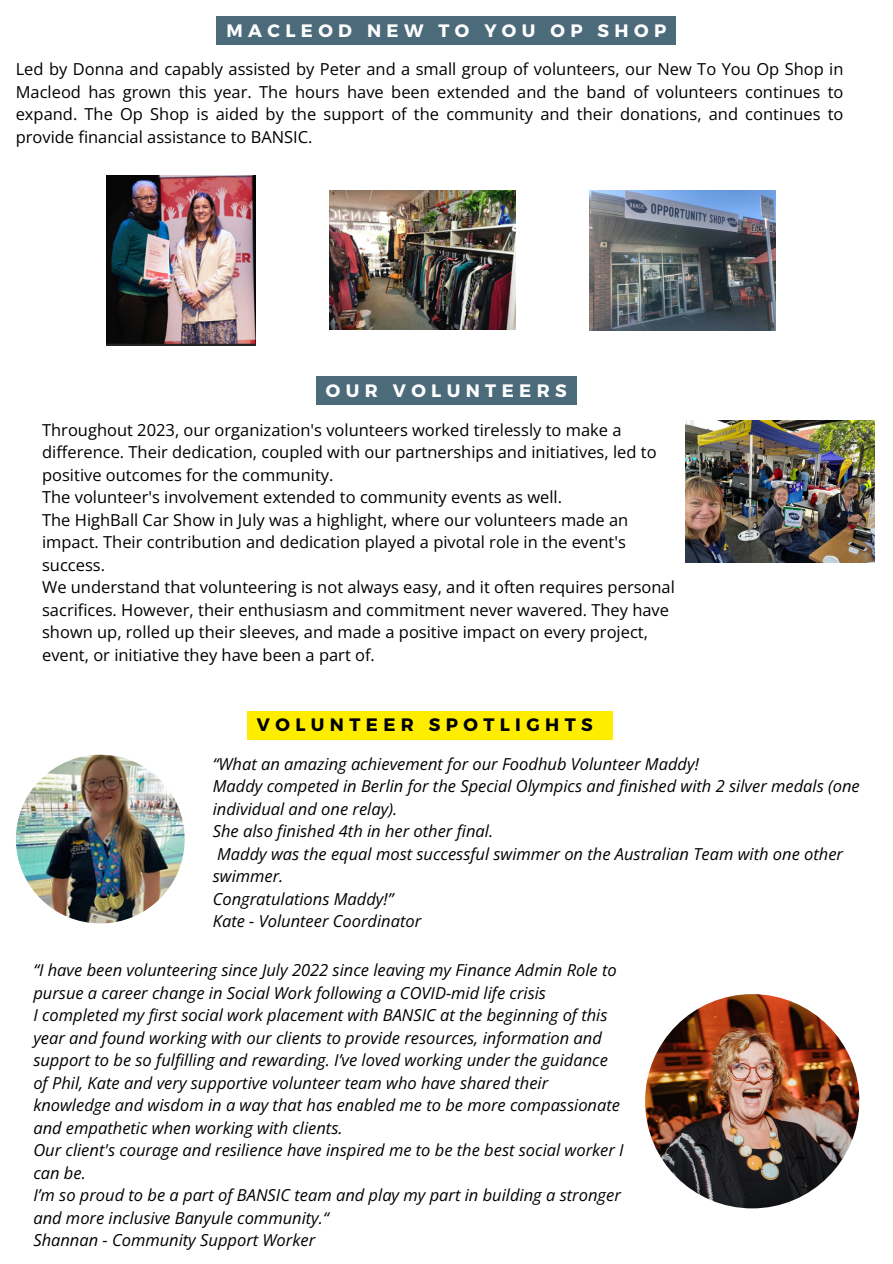
<style>
.page{position:relative;width:893px;height:1264px;background:#fff}
.page>*{position:absolute;margin:0;border:0;box-sizing:border-box;transform-origin:0 0}
.t1{font:700 18px "Montserrat";letter-spacing:.3em;color:#fff}
.t2{font:700 18px "Montserrat";letter-spacing:.3em;color:#000}
.t3{font:italic 16.5px/22.5px "Open Sans";color:#000001}
.t4{font:16.5px/22.5px "Open Sans";color:#000}
</style>
<div class="page">
<img style="left:16px;top:754px;width:169px;height:169px;border-radius:50%">
<img style="left:645px;top:994px;width:214px;height:214px;border-radius:50%">
<div style="left:247px;top:711px;width:365px;height:28px;background:#ffed00"></div>
<img style="left:685px;top:420px;width:188px;height:142px">
<div style="left:316px;top:376px;width:260px;height:29px;background:#4b6a7a"></div>
<div style="left:216px;top:16px;width:460px;height:29px;background:#4b6a7a"></div>
<img style="left:107px;top:175px;width:148px;height:170px">
<img style="left:329px;top:190px;width:186px;height:140px">
<img style="left:589px;top:191px;width:186px;height:139px">
<p class="t1" style="left:226px;top:18px;width:441px">MACLEOD NEW TO YOU OP SHOP</p>
<p class="t4" style="left:16px;top:58px;width:829px;text-align:justify">Led by Donna and capably assisted by Peter and a small group of volunteers, our New To You Op Shop in Macleod has grown this year. The hours have been extended and the band of volunteers continues to expand. The Op Shop is aided by the support of the community and their donations, and continues to provide financial assistance to BANSIC.</p>
<p class="t1" style="left:326px;top:379px;width:242px">OUR VOLUNTEERS</p>
<p class="t4" style="left:42px;top:418px;width:616px">Throughout 2023, our organization's volunteers worked tirelessly to make a difference. Their dedication, coupled with our partnerships and initiatives, led to positive outcomes for the community.</p>
<p class="t4" style="left:42px;top:485px;width:521px">The volunteer's involvement extended to community events as well.</p>
<p class="t4" style="left:42px;top:508px;width:587px">The HighBall Car Show in July was a highlight, where our volunteers made an impact. Their contribution and dedication played a pivotal role in the event's success.</p>
<p class="t4" style="left:42px;top:575px;width:634px">We understand that volunteering is not always easy, and it often requires personal sacrifices. However, their enthusiasm and commitment never wavered. They have shown up, rolled up their sleeves, and made a positive impact on every project, event, or initiative they have been a part of.</p>
<p class="t2" style="left:257px;top:713px;width:337px">VOLUNTEER SPOTLIGHTS</p>
<p class="t3" style="left:213px;top:752px;width:487px">“What an amazing achievement for our Foodhub Volunteer Maddy!</p>
<p class="t3" style="left:213px;top:774px;width:648px">Maddy competed in Berlin for the Special Olympics and finished with 2 silver medals (one individual and one relay).</p>
<p class="t3" style="left:213px;top:819px;width:282px">She also finished 4th in her other final.</p>
<p class="t3" style="left:213px;top:842px;width:631px">Maddy was the equal most successful swimmer on the Australian Team with one other swimmer.</p>
<p class="t3" style="left:213px;top:887px;width:182px">Congratulations Maddy!”</p>
<p class="t3" style="left:213px;top:909px;width:210px">Kate - Volunteer Coordinator</p>
<p class="t3" style="left:33px;top:958px;width:585px">“I have been volunteering since July 2022 since leaving my Finance Admin Role to pursue a career change in Social Work following a COVID-mid life crisis</p>
<p class="t3" style="left:33px;top:1003px;width:588px">I completed my first social work placement with BANSIC at the beginning of this year and found working with our clients to provide resources, information and support to be so fulfilling and rewarding. I’ve loved working under the guidance of Phil, Kate and very supportive volunteer team who have shared their knowledge and wisdom in a way that has enabled me to be more compassionate and empathetic when working with clients.</p>
<p class="t3" style="left:33px;top:1138px;width:592px">Our client's courage and resilience have inspired me to be the best social worker I can be.</p>
<p class="t3" style="left:33px;top:1183px;width:589px">I’m so proud to be a part of BANSIC team and play my part in building a stronger and more inclusive Banyule community.“</p>
<p class="t3" style="left:33px;top:1228px;width:283px">Shannan - Community Support Worker</p>
</div>
